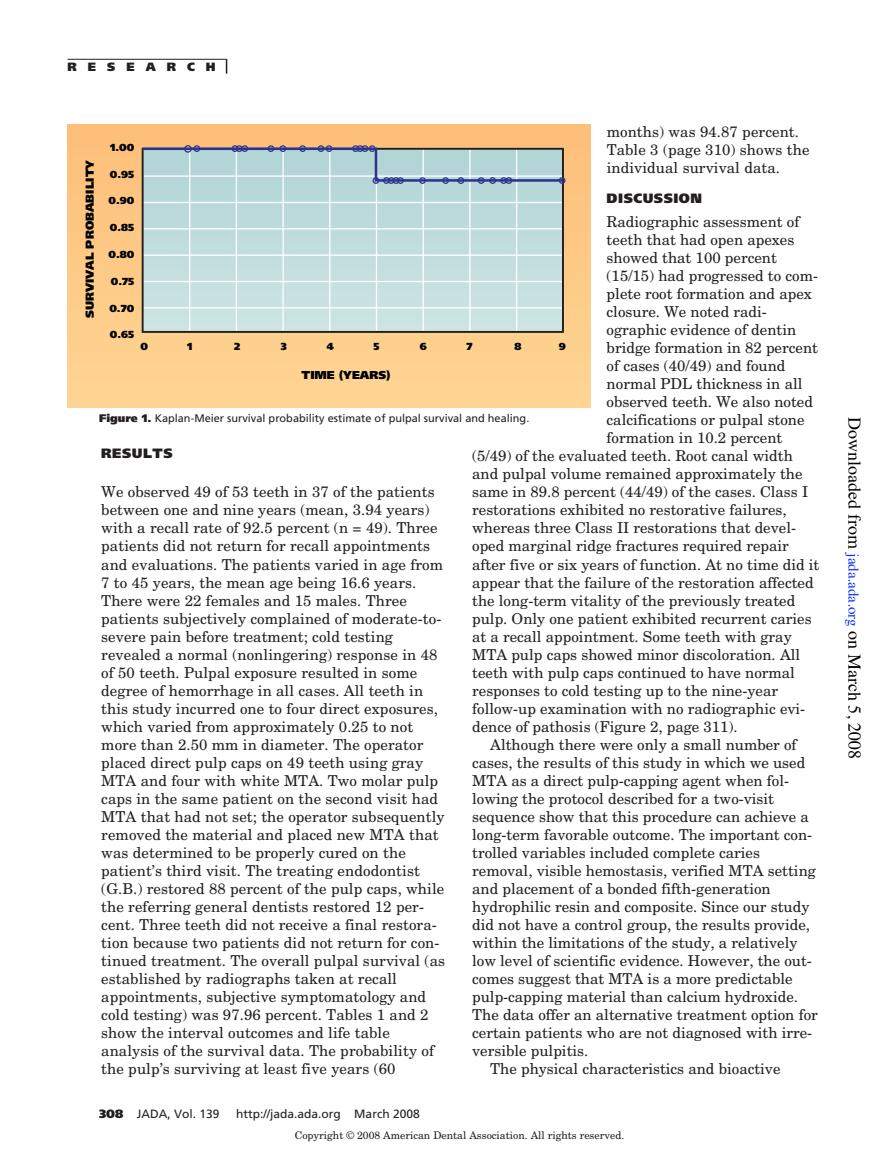
<style>
.page{position:relative;width:879px;height:1176px;background:#fff}
.page>*{position:absolute;margin:0;border:0;box-sizing:border-box;transform-origin:0 0}
.t1{font:18px "Times";color:#000}
.t2{font:15px/18px "New Century Schlbk";color:#231f20}
.t3{font:15px "Times";color:#0a31ff}
.t4{font:900 13.5px "Frutiger";letter-spacing:.035em;color:#231f20}
.t5{font:12px "Frutiger";color:#231f20}
.t6{font:900 12px "Frutiger";letter-spacing:.915em;color:#231f20}
.t7{font:900 11.55px "Frutiger";color:#010202}
.t8{font:10.95px "Frutiger";color:#231f20}
.t9{font:10.5px "New Century Schlbk";color:#231f20}
.t10{font:900 10.2px "Frutiger";color:#010202}
.s1{font-weight:900}
</style>
<div class="page">
<svg style="left:67px;top:58px;width:524px;height:350px"></svg>
<p class="t6" style="left:68px;top:59px;width:149px">RESEARCH</p>
<p class="t2" style="left:606px;top:122px;width:204px">months) was 94.87 percent.<br>Table 3 (page 310) shows the individual survival data.</p>
<p class="t4" style="left:606px;top:190px;width:97px">DISCUSSION</p>
<p class="t2" style="left:606px;top:212px;width:194px">Radiographic assessment of</p>
<p class="t2" style="left:606px;top:230px;width:189px">teeth that had open apexes</p>
<p class="t2" style="left:606px;top:248px;width:172px">showed that 100 percent</p>
<p class="t2" style="left:606px;top:266px;width:213px">(15/15) had progressed to com-</p>
<p class="t2" style="left:606px;top:284px;width:207px">plete root formation and apex</p>
<p class="t2" style="left:606px;top:302px;width:161px">closure. We noted radi-</p>
<p class="t2" style="left:606px;top:320px;width:191px">ographic evidence of dentin</p>
<p class="t2" style="left:606px;top:338px;width:213px">bridge formation in 82 percent</p>
<p class="t2" style="left:606px;top:356px;width:180px">of cases (40/49) and found</p>
<p class="t2" style="left:606px;top:374px;width:197px">normal PDL thickness in all</p>
<p class="t2" style="left:606px;top:392px;width:208px">observed teeth. We also noted</p>
<p class="t2" style="left:606px;top:410px;width:199px">calcifications or pulpal stone</p>
<p class="t2" style="left:606px;top:428px;width:177px">formation in 10.2 percent</p>
<p class="t2" style="left:472px;top:446px;width:322px">(5/49) of the evaluated teeth. Root canal width</p>
<p class="t2" style="left:472px;top:464px;width:332px">and pulpal volume remained approximately the</p>
<p class="t2" style="left:472px;top:482px;width:337px">same in 89.8 percent (44/49) of the cases. Class I</p>
<p class="t2" style="left:472px;top:500px;width:316px">restorations exhibited no restorative failures,</p>
<p class="t2" style="left:472px;top:518px;width:325px">whereas three Class II restorations that devel-</p>
<p class="t2" style="left:472px;top:536px;width:318px">oped marginal ridge fractures required repair</p>
<p class="t2" style="left:472px;top:554px;width:348px">after five or six years of function. At no time did it</p>
<p class="t2" style="left:472px;top:572px;width:343px">appear that the failure of the restoration affected</p>
<p class="t2" style="left:472px;top:590px;width:324px">the long-term vitality of the previously treated</p>
<p class="t2" style="left:472px;top:608px;width:341px">pulp. Only one patient exhibited recurrent caries</p>
<p class="t2" style="left:472px;top:626px;width:321px">at a recall appointment. Some teeth with gray</p>
<p class="t2" style="left:472px;top:644px;width:329px">MTA pulp caps showed minor discoloration. All</p>
<p class="t2" style="left:472px;top:662px;width:324px">teeth with pulp caps continued to have normal</p>
<p class="t2" style="left:472px;top:680px;width:307px">responses to cold testing up to the nine-year</p>
<p class="t2" style="left:472px;top:698px;width:334px">follow-up examination with no radiographic evi-</p>
<p class="t2" style="left:472px;top:716px;width:267px">dence of pathosis (Figure 2, page 311).</p>
<p class="t2" style="left:490px;top:734px;width:308px">Although there were only a small number of</p>
<p class="t2" style="left:472px;top:752px;width:334px">cases, the results of this study in which we used</p>
<p class="t2" style="left:472px;top:770px;width:318px">MTA as a direct pulp-capping agent when fol-</p>
<p class="t2" style="left:472px;top:788px;width:303px">lowing the protocol described for a two-visit</p>
<p class="t2" style="left:472px;top:806px;width:338px">sequence show that this procedure can achieve a</p>
<p class="t2" style="left:472px;top:824px;width:341px">long-term favorable outcome. The important con-</p>
<p class="t2" style="left:472px;top:842px;width:289px">trolled variables included complete caries</p>
<p class="t2" style="left:472px;top:860px;width:345px">removal, visible hemostasis, verified MTA setting</p>
<p class="t2" style="left:472px;top:878px;width:300px">and placement of a bonded fifth-generation</p>
<p class="t2" style="left:472px;top:896px;width:338px">hydrophilic resin and composite. Since our study</p>
<p class="t2" style="left:472px;top:914px;width:339px">did not have a control group, the results provide,</p>
<p class="t2" style="left:472px;top:932px;width:327px">within the limitations of the study, a relatively</p>
<p class="t2" style="left:472px;top:950px;width:341px">low level of scientific evidence. However, the out-</p>
<p class="t2" style="left:472px;top:968px;width:322px">comes suggest that MTA is a more predictable</p>
<p class="t2" style="left:472px;top:986px;width:327px">pulp-capping material than calcium hydroxide.</p>
<p class="t2" style="left:472px;top:1004px;width:347px">The data offer an alternative treatment option for</p>
<p class="t2" style="left:472px;top:1022px;width:341px">certain patients who are not diagnosed with irre-</p>
<p class="t2" style="left:472px;top:1040px;width:118px">versible pulpitis.</p>
<p class="t2" style="left:490px;top:1058px;width:292px">The physical characteristics and bioactive</p>
<p class="t10" style="left:110px;top:141px;width:26px">1.00</p>
<p class="t10" style="left:110px;top:168px;width:26px">0.95</p>
<p class="t10" style="left:108px;top:194px;width:27px">0.90</p>
<p class="t10" style="left:110px;top:221px;width:26px">0.85</p>
<p class="t10" style="left:108px;top:248px;width:27px">0.80</p>
<p class="t10" style="left:111px;top:275px;width:25px">0.75</p>
<p class="t10" style="left:109px;top:302px;width:26px">0.70</p>
<p class="t10" style="left:110px;top:328px;width:26px">0.65</p>
<p class="t7" style="left:83px;top:318px;width:160px;rotate:-90deg">SURVIVAL PROBABILITY</p>
<p class="t10" style="left:140px;top:340px;width:9px">0</p>
<p class="t10" style="left:187px;top:340px;width:7px">1</p>
<p class="t10" style="left:234px;top:340px;width:8px">2</p>
<p class="t10" style="left:280px;top:340px;width:8px">3</p>
<p class="t10" style="left:327px;top:340px;width:9px">4</p>
<p class="t10" style="left:373px;top:340px;width:8px">5</p>
<p class="t10" style="left:419px;top:340px;width:8px">6</p>
<p class="t10" style="left:466px;top:340px;width:8px">7</p>
<p class="t10" style="left:514px;top:340px;width:8px">8</p>
<p class="t10" style="left:558px;top:340px;width:8px">9</p>
<p class="t7" style="left:301px;top:368px;width:90px">TIME (YEARS)</p>
<p class="t8" style="left:99px;top:412px;width:431px"><span class="s1">Figure 1.</span> Kaplan-Meier survival probability estimate of pulpal survival and healing.</p>
<p class="t4" style="left:101px;top:445px;width:73px">RESULTS</p>
<p class="t2" style="left:101px;top:482px;width:345px">We observed 49 of 53 teeth in 37 of the patients between one and nine years (mean, 3.94 years) with a recall rate of 92.5 percent (n = 49). Three patients did not return for recall appointments and evaluations. The patients varied in age from 7 to 45 years, the mean age being 16.6 years.<br>There were 22 females and 15 males. Three patients subjectively complained of moderate-to&shy;severe pain before treatment; cold testing revealed a normal (nonlingering) response in 48 of 50 teeth. Pulpal exposure resulted in some degree of hemorrhage in all cases. All teeth in this study incurred one to four direct exposures, which varied from approximately 0.25 to not more than 2.50 mm in diameter. The operator placed direct pulp caps on 49 teeth using gray MTA and four with white MTA. Two molar pulp caps in the same patient on the second visit had MTA that had not set; the operator subsequently removed the material and placed new MTA that was determined to be properly cured on the patient’s third visit. The treating endodontist (G.B.) restored 88 percent of the pulp caps, while the referring general dentists restored 12 per&shy;cent. Three teeth did not receive a final restora&shy;tion because two patients did not return for con&shy;tinued treatment. The overall pulpal survival (as established by radiographs taken at recall appointments, subjective symptomatology and cold testing) was 97.96 percent. Tables 1 and 2 show the interval outcomes and life table analysis of the survival data. The probability of the pulp’s surviving at least five years (60</p>
<p class="t5" style="left:99px;top:1106px;width:122px"><span class="s1">308</span> JADA, Vol. 139</p>
<p class="t5" style="left:236px;top:1106px;width:185px">http://jada.ada.org March 2008</p>
<p class="t9" style="left:294px;top:1127px;width:331px">Copyright © 2008 American Dental Association. All rights reserved.</p>
<p class="t1" style="left:861px;top:417px;width:133px;rotate:90deg">Downloaded from</p>
<p class="t3" style="left:859px;top:553px;width:75px;rotate:90deg">jada.ada.org</p>
<p class="t1" style="left:861px;top:631px;width:129px;rotate:90deg">on March 5, 2008</p>
</div>
